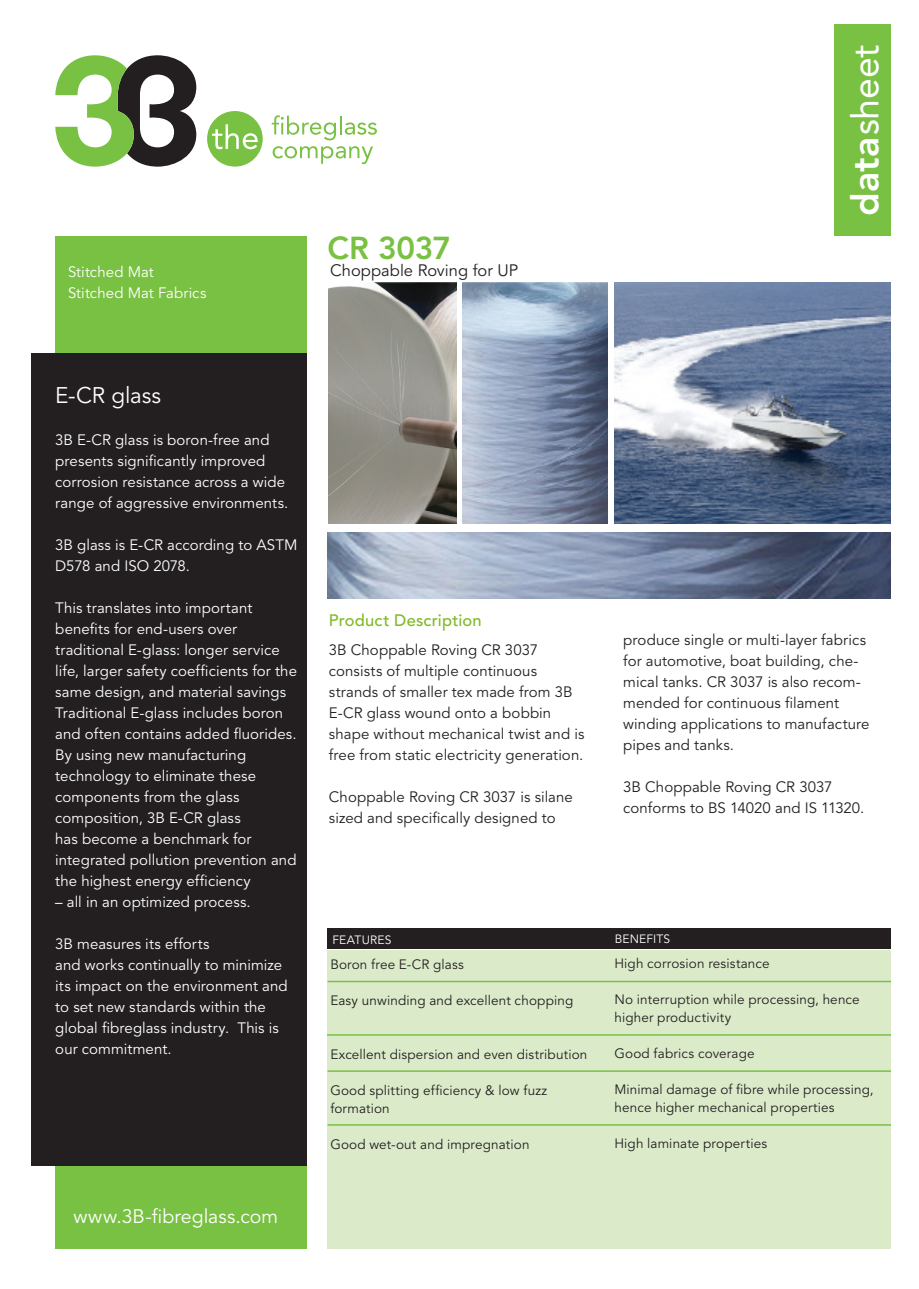
<style>
.page{position:relative;width:919px;height:1289px;background:#fff}
.page>*{position:absolute;margin:0;border:0;box-sizing:border-box;transform-origin:0 0}
.t1{font:37.5px "Avenir LT Std";letter-spacing:-.005em;color:#fff}
.t2{font:800 31.5px "Avenir LT Std";letter-spacing:-.015em;color:#79c142}
.t3{font:22.5px "Avenir LT Std";letter-spacing:-.01em;color:#fff}
.texte_courant{font:19.5px "Avenir LT Std";color:#fff}
.t4{font:16.5px "Avenir LT Std";color:#231f20}
.texte_courant-2{font:500 16.5px "Avenir LT Std";letter-spacing:.01em;color:#80ba27}
.texte_courant-3{font:15px/21px "Avenir LT Std";letter-spacing:.005em;color:#fff}
.texte_courant-4{font:15px/21px "Avenir LT Std";letter-spacing:.005em;color:#231f20}
.texte_courant-5{font:13.5px/18px "Avenir LT Std";letter-spacing:.01em;color:#231f20}
.t5{font:12px "Avenir LT Std";letter-spacing:.015em;color:#fff}
.s1{font-weight:800}
</style>
<div class="page">
<div style="left:55px;top:236px;width:251px;height:124px;background:#79c142"></div>
<div style="left:55px;top:1165px;width:251px;height:83px;background:#79c142"></div>
<div style="left:834px;top:25px;width:56px;height:211px;background:#79c142"></div>
<div style="left:31px;top:353px;width:275px;height:812px;background:#231f20"></div>
<div style="left:327px;top:950px;width:563px;height:298px;background:#dbebca"></div>
<div style="left:327px;top:928px;width:563px;height:20px;background:#231f20"></div>
<hr style="left:327px;top:1034px;width:563px;height:1px;background:#79c142">
<img style="left:328px;top:282px;width:129px;height:241px">
<img style="left:327px;top:532px;width:563px;height:66px">
<hr style="left:327px;top:1070px;width:563px;height:1px;background:#79c142">
<hr style="left:327px;top:980px;width:563px;height:2px;background:#79c142">
<hr style="left:327px;top:1124px;width:563px;height:1px;background:#79c142">
<svg style="left:55px;top:55px;width:141px;height:112px"></svg>
<svg style="left:272px;top:115px;width:105px;height:25px"></svg>
<svg style="left:272px;top:146px;width:101px;height:18px"></svg>
<div style="left:207px;top:111px;width:56px;height:56px;background:#79c142;border-radius:50%"></div>
<svg style="left:212px;top:124px;width:46px;height:25px"></svg>
<img style="left:462px;top:282px;width:145px;height:241px">
<img style="left:614px;top:282px;width:276px;height:241px">
<p class="texte_courant-3" style="left:68px;top:262px;width:87px">Stitched Mat</p>
<p class="texte_courant-3" style="left:68px;top:283px;width:140px">Stitched Mat Fabrics</p>
<p class="t2" style="left:327px;top:229px;width:125px">CR 3037</p>
<p class="t4" style="left:330px;top:261px;width:189px">Choppable Roving for UP</p>
<p class="t1" style="left:843px;top:216px;width:173px;rotate:-90deg"><span class="s1">data</span>sheet</p>
<p class="t3" style="left:55px;top:382px;width:107px">E-CR glass</p>
<p class="texte_courant-3" style="left:55px;top:430px;width:216px">3B E-CR glass is boron-free and presents significantly improved</p>
<p class="texte_courant-3" style="left:55px;top:472px;width:231px">corrosion resistance across a wide</p>
<p class="texte_courant-3" style="left:55px;top:493px;width:234px">range of aggressive environments.</p>
<p class="texte_courant-3" style="left:55px;top:535px;width:244px">3B glass is E-CR according to ASTM<br>D578 and ISO 2078.</p>
<p class="texte_courant-3" style="left:55px;top:598px;width:226px">This translates into important benefits for end-users over traditional E-glass: longer service</p>
<p class="texte_courant-3" style="left:55px;top:661px;width:243px">life, larger safety coefficients for the</p>
<p class="texte_courant-3" style="left:55px;top:682px;width:232px">same design, and material savings<br>Traditional E-glass includes boron</p>
<p class="texte_courant-3" style="left:55px;top:724px;width:243px">and often contains added fluorides.</p>
<p class="texte_courant-3" style="left:55px;top:745px;width:243px">By using new manufacturing technology to eliminate these components from the glass composition, 3B E-CR glass<br>has become a benchmark for integrated pollution prevention and the highest energy efficiency</p>
<p class="texte_courant-3" style="left:55px;top:892px;width:197px">– all in an optimized process.</p>
<p class="texte_courant-3" style="left:55px;top:934px;width:156px">3B measures its efforts</p>
<p class="texte_courant-3" style="left:55px;top:955px;width:234px">and works continually to minimize its impact on the environment and to set new standards within the global fibreglass industry. This is our commitment.</p>
<p class="texte_courant" style="left:73px;top:1205px;width:206px">www.3B-fibreglass.com</p>
<p class="texte_courant-2" style="left:329px;top:611px;width:154px">Product Description</p>
<p class="texte_courant-4" style="left:329px;top:640px;width:257px">3B Choppable Roving CR 3037 consists of multiple continuous strands of smaller tex made from 3B E-CR glass wound onto a bobbin shape without mechanical twist and is free from static electricity generation.</p>
<p class="texte_courant-4" style="left:329px;top:787px;width:245px">Choppable Roving CR 3037 is silane sized and specifically designed to</p>
<p class="texte_courant-4" style="left:623px;top:629px;width:248px">produce single or multi-layer fabrics for automotive, boat building, che&shy;mical tanks. CR 3037 is also recom&shy;mended for continuous filament winding applications to manufacture pipes and tanks.</p>
<p class="texte_courant-4" style="left:623px;top:776px;width:242px">3B Choppable Roving CR 3037 conforms to BS 14020 and IS 11320.</p>
<p class="t5" style="left:332px;top:932px;width:61px">FEATURES</p>
<p class="t5" style="left:614px;top:931px;width:57px">BENEFITS</p>
<p class="texte_courant-5" style="left:330px;top:955px;width:135px">Boron free E-CR glass</p>
<p class="texte_courant-5" style="left:330px;top:991px;width:244px">Easy unwinding and excellent chopping</p>
<p class="texte_courant-5" style="left:330px;top:1045px;width:258px">Excellent dispersion and even distribution</p>
<p class="texte_courant-5" style="left:330px;top:1081px;width:218px">Good splitting efficiency &amp; low fuzz</p>
<p class="texte_courant-5" style="left:330px;top:1099px;width:61px">formation</p>
<p class="texte_courant-5" style="left:330px;top:1135px;width:201px">Good wet-out and impregnation</p>
<p class="texte_courant-5" style="left:614px;top:954px;width:157px">High corrosion resistance</p>
<p class="texte_courant-5" style="left:614px;top:990px;width:247px">No interruption while processing, hence higher productivity</p>
<p class="texte_courant-5" style="left:614px;top:1044px;width:142px">Good fabrics coverage</p>
<p class="texte_courant-5" style="left:614px;top:1080px;width:260px">Minimal damage of fibre while processing,</p>
<p class="texte_courant-5" style="left:614px;top:1098px;width:221px">hence higher mechanical properties</p>
<p class="texte_courant-5" style="left:614px;top:1134px;width:154px">High laminate properties</p>
</div>
